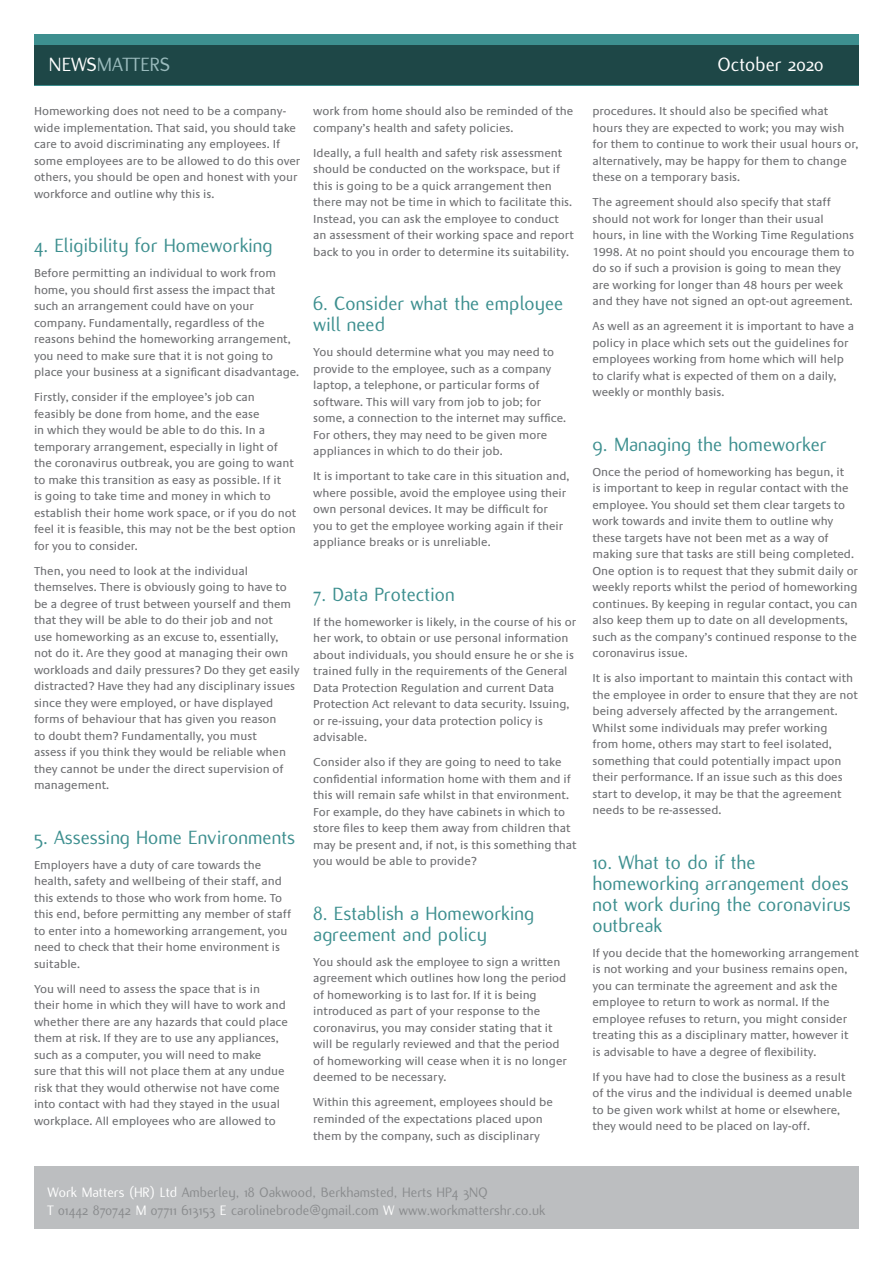
<style>
.page{position:relative;width:893px;height:1263px;background:#fff}
.page>*{position:absolute;margin:0;border:0;box-sizing:border-box;transform-origin:0 0}
.t1{font:21px/21px "Flux";color:#3d8f8f}
.t2{font:21px "Flux";color:#9abbbd}
.t3{font:21px "Flux";color:#fff}
.t4{font:15px/18px "Flux";color:#8a8c8e}
.t5{font:12px/16.5px "Praxis";color:#6d6e71}
.s1{color:#fff}
</style>
<div class="page">
<div style="left:34px;top:34px;width:825px;height:51px;background:#3d8f8f"></div>
<div style="left:34px;top:45px;width:825px;height:40px;background:#1e4747"></div>
<div style="left:34px;top:1167px;width:825px;height:62px;background:#bcbec0"></div>
<h1 class="t2" style="left:49px;top:53px;width:123px"><span class="s1">NEWS</span>MATTERS</h1>
<h1 class="t3" style="left:718px;top:53px;width:107px">October 2020</h1>
<p class="t5" style="left:34px;top:103px;width:268px">Homeworking does not need to be a company&shy;wide implementation. That said, you should take care to avoid discriminating any employees. If some employees are to be allowed to do this over others, you should be open and honest with your workforce and outline why this is.</p>
<h1 class="t1" style="left:34px;top:235px;width:240px">4. Eligibility for Homeworking</h1>
<p class="t5" style="left:34px;top:265px;width:267px">Before permitting an individual to work from home, you should first assess the impact that such an arrangement could have on your company. Fundamentally, regardless of the reasons behind the homeworking arrangement, you need to make sure that it is not going to place your business at a significant disadvantage.</p>
<p class="t5" style="left:34px;top:389px;width:264px">Firstly, consider if the employee’s job can feasibly be done from home, and the ease<br>in which they would be able to do this. In a temporary arrangement, especially in light of the coronavirus outbreak, you are going to want to make this transition as easy as possible. If it<br>is going to take time and money in which to establish their home work space, or if you do not feel it is feasible, this may not be the best option for you to consider.</p>
<p class="t5" style="left:34px;top:563px;width:267px">Then, you need to look at the individual themselves. There is obviously going to have to be a degree of trust between yourself and them that they will be able to do their job and not<br>use homeworking as an excuse to, essentially, not do it. Are they good at managing their own workloads and daily pressures? Do they get easily distracted? Have they had any disciplinary issues since they were employed, or have displayed forms of behaviour that has given you reason<br>to doubt them? Fundamentally, you must<br>assess if you think they would be reliable when they cannot be under the direct supervision of management.</p>
<h1 class="t1" style="left:34px;top:827px;width:263px">5. Assessing Home Environments</h1>
<p class="t5" style="left:34px;top:857px;width:259px">Employers have a duty of care towards the health, safety and wellbeing of their staff, and this extends to those who work from home. To this end, before permitting any member of staff to enter into a homeworking arrangement, you need to check that their home environment is suitable.</p>
<p class="t5" style="left:34px;top:981px;width:255px">You will need to assess the space that is in their home in which they will have to work and whether there are any hazards that could place them at risk. If they are to use any appliances, such as a computer, you will need to make<br>sure that this will not place them at any undue risk that they would otherwise not have come into contact with had they stayed in the usual workplace. All employees who are allowed to</p>
<p class="t5" style="left:313px;top:103px;width:262px">work from home should also be reminded of the company’s health and safety policies.</p>
<p class="t5" style="left:313px;top:145px;width:262px">Ideally, a full health and safety risk assessment should be conducted on the workspace, but if this is going to be a quick arrangement then there may not be time in which to facilitate this.<br>Instead, you can ask the employee to conduct an assessment of their working space and report back to you in order to determine its suitability.</p>
<h1 class="t1" style="left:313px;top:293px;width:251px">6. Consider what the employee will need</h1>
<p class="t5" style="left:313px;top:344px;width:254px">You should determine what you may need to provide to the employee, such as a company laptop, a telephone, or particular forms of software. This will vary from job to job; for some, a connection to the internet may suffice.<br>For others, they may need to be given more appliances in which to do their job.</p>
<p class="t5" style="left:313px;top:468px;width:258px">It is important to take care in this situation and, where possible, avoid the employee using their own personal devices. It may be difficult for you to get the employee working again if their appliance breaks or is unreliable.</p>
<h1 class="t1" style="left:313px;top:584px;width:143px">7. Data Protection</h1>
<p class="t5" style="left:313px;top:614px;width:264px">If the homeworker is likely, in the course of his or her work, to obtain or use personal information about individuals, you should ensure he or she is trained fully in the requirements of the General Data Protection Regulation and current Data Protection Act relevant to data security. Issuing, or re-issuing, your data protection policy is advisable.</p>
<p class="t5" style="left:313px;top:754px;width:265px">Consider also if they are going to need to take confidential information home with them and if this will remain safe whilst in that environment.<br>For example, do they have cabinets in which to store files to keep them away from children that may be present and, if not, is this something that you would be able to provide?</p>
<h1 class="t1" style="left:313px;top:903px;width:222px">8. Establish a Homeworking agreement and policy</h1>
<p class="t5" style="left:313px;top:954px;width:255px">You should ask the employee to sign a written agreement which outlines how long the period of homeworking is to last for. If it is being introduced as part of your response to the coronavirus, you may consider stating that it will be regularly reviewed and that the period of homeworking will cease when it is no longer deemed to be necessary.</p>
<p class="t5" style="left:313px;top:1094px;width:241px">Within this agreement, employees should be reminded of the expectations placed upon them by the company, such as disciplinary</p>
<p class="t5" style="left:592px;top:103px;width:267px">procedures. It should also be specified what hours they are expected to work; you may wish for them to continue to work their usual hours or, alternatively, may be happy for them to change these on a temporary basis.</p>
<p class="t5" style="left:592px;top:194px;width:263px">The agreement should also specify that staff should not work for longer than their usual hours, in line with the Working Time Regulations 1998. At no point should you encourage them to do so if such a provision is going to mean they are working for longer than 48 hours per week and they have not signed an opt-out agreement.</p>
<p class="t5" style="left:592px;top:318px;width:263px">As well as an agreement it is important to have a policy in place which sets out the guidelines for employees working from home which will help to clarify what is expected of them on a daily, weekly or monthly basis.</p>
<h1 class="t1" style="left:592px;top:434px;width:236px">9. Managing the homeworker</h1>
<p class="t5" style="left:592px;top:464px;width:267px">Once the period of homeworking has begun, it<br>is important to keep in regular contact with the employee. You should set them clear targets to work towards and invite them to outline why these targets have not been met as a way of making sure that tasks are still being completed.<br>One option is to request that they submit daily or weekly reports whilst the period of homeworking continues. By keeping in regular contact, you can also keep them up to date on all developments, such as the company’s continued response to the coronavirus issue.</p>
<p class="t5" style="left:592px;top:670px;width:267px">It is also important to maintain this contact with the employee in order to ensure that they are not being adversely affected by the arrangement.<br>Whilst some individuals may prefer working<br>from home, others may start to feel isolated, something that could potentially impact upon their performance. If an issue such as this does start to develop, it may be that the agreement needs to be re-assessed.</p>
<h1 class="t1" style="left:592px;top:852px;width:260px">10. What to do if the homeworking arrangement does not work during the coronavirus outbreak</h1>
<p class="t5" style="left:592px;top:945px;width:268px">If you decide that the homeworking arrangement is not working and your business remains open, you can terminate the agreement and ask the employee to return to work as normal. If the employee refuses to return, you might consider treating this as a disciplinary matter, however it is advisable to have a degree of flexibility.</p>
<p class="t5" style="left:592px;top:1069px;width:261px">If you have had to close the business as a result of the virus and the individual is deemed unable to be given work whilst at home or elsewhere, they would need to be placed on lay-off.</p>
<p class="t4" style="left:47px;top:1183px;width:499px"><span class="s1">Work Matters (HR) Ltd</span> Amberley, 18 Oakwood, Berkhamsted, Herts HP4 3NQ<br><span class="s1">T</span> 01442 870742 <span class="s1">M</span> 07711 613153 <span class="s1">E</span> carolinebrode@gmail.com <span class="s1">W</span> www.workmattershr.co.uk</p>
</div>
